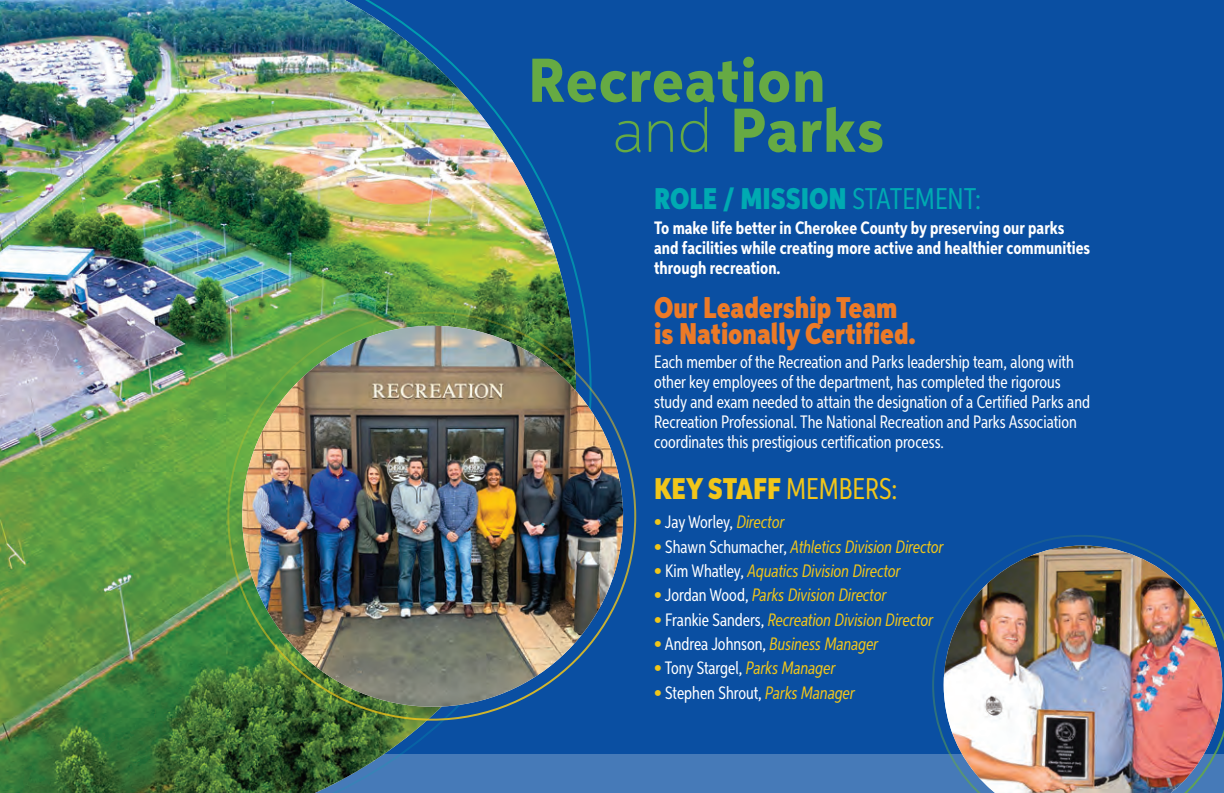
<style>
.page{position:relative;width:1224px;height:793px;background:#0a4fa2}
.page>*{position:absolute;margin:0;border:0;box-sizing:border-box;transform-origin:0 0}
.t1{font:800 62px/50px "Aspira Nar";letter-spacing:.02em;color:#66aa43}
.t2{font:900 30px/26px "Aspira XX Nar";color:#ec7a27}
.t3{font:900 30px "Aspira XX Nar";color:#00aab2}
.t4{font:900 30px "Aspira XX Nar";color:#f1c61a}
.t5{font:18px/20px "Aspira XX Nar";color:#fff}
.t6{font:italic 18px "Aspira XX Nar";color:#f1c61a}
.t7{font:700 18px/20px "Aspira XX Nar";color:#fff}
.s1{font-weight:100}
.s2{font-weight:400}
.s3{color:#f1c61a}
.s4{font-style:italic;color:#f1c61a}
.s5{font-style:normal}
.s6{font-style:normal;color:#fff}
</style>
<div class="page">
<div style="left:0;top:753px;width:1224px;height:40px;background:#467ab8"></div>
<img style="left:0;top:0;width:576px;height:793px">
<img style="left:242px;top:326px;width:381px;height:380px;border-radius:190px">
<img style="left:932px;top:535px;width:292px;height:258px">
<p class="t1" style="left:614px;top:57px;width:272px;text-indent:-85px">Recreation <span class="s1">and</span> Parks</p>
<p class="t3" style="left:654px;top:181px;width:329px">ROLE / MISSION <span class="s2">STATEMENT:</span></p>
<p class="t7" style="left:654px;top:218px;width:437px">To make life better in Cherokee County by preserving our parks and facilities while creating more active and healthier communities through recreation.</p>
<p class="t2" style="left:654px;top:295px;width:263px">Our Leadership Team is Nationally Certified.</p>
<p class="t5" style="left:654px;top:352px;width:437px">Each member of the Recreation and Parks leadership team, along with other key employees of the department, has completed the rigorous study and exam needed to attain the designation of a Certified Parks and Recreation Professional. The National Recreation and Parks Association coordinates this prestigious certification process.</p>
<p class="t4" style="left:654px;top:470px;width:245px">KEY STAFF <span class="s2">MEMBERS:</span></p>
<p class="t5" style="left:654px;top:512px;width:132px"><span class="s3">•</span> Jay Worley, <span class="s4">Director</span></p>
<p class="t6" style="left:654px;top:535px;width:291px"><span class="s5">•</span> <span class="s6">Shawn Schumacher,</span> Athletics Division Director</p>
<p class="t6" style="left:654px;top:560px;width:248px"><span class="s5">•</span> <span class="s6">Kim Whatley,</span> Aquatics Division Director</p>
<p class="t6" style="left:654px;top:584px;width:234px"><span class="s5">•</span> <span class="s6">Jordan Wood,</span> Parks Division Director</p>
<p class="t6" style="left:654px;top:608px;width:281px"><span class="s5">•</span> <span class="s6">Frankie Sanders,</span> Recreation Division Director</p>
<p class="t6" style="left:654px;top:632px;width:226px"><span class="s5">•</span> <span class="s6">Andrea Johnson,</span> Business Manager</p>
<p class="t5" style="left:654px;top:657px;width:183px"><span class="s3">•</span> Tony Stargel, <span class="s4">Parks Manager</span></p>
<p class="t5" style="left:654px;top:682px;width:202px"><span class="s3">•</span> Stephen Shrout, <span class="s4">Parks Manager</span></p>
</div>
